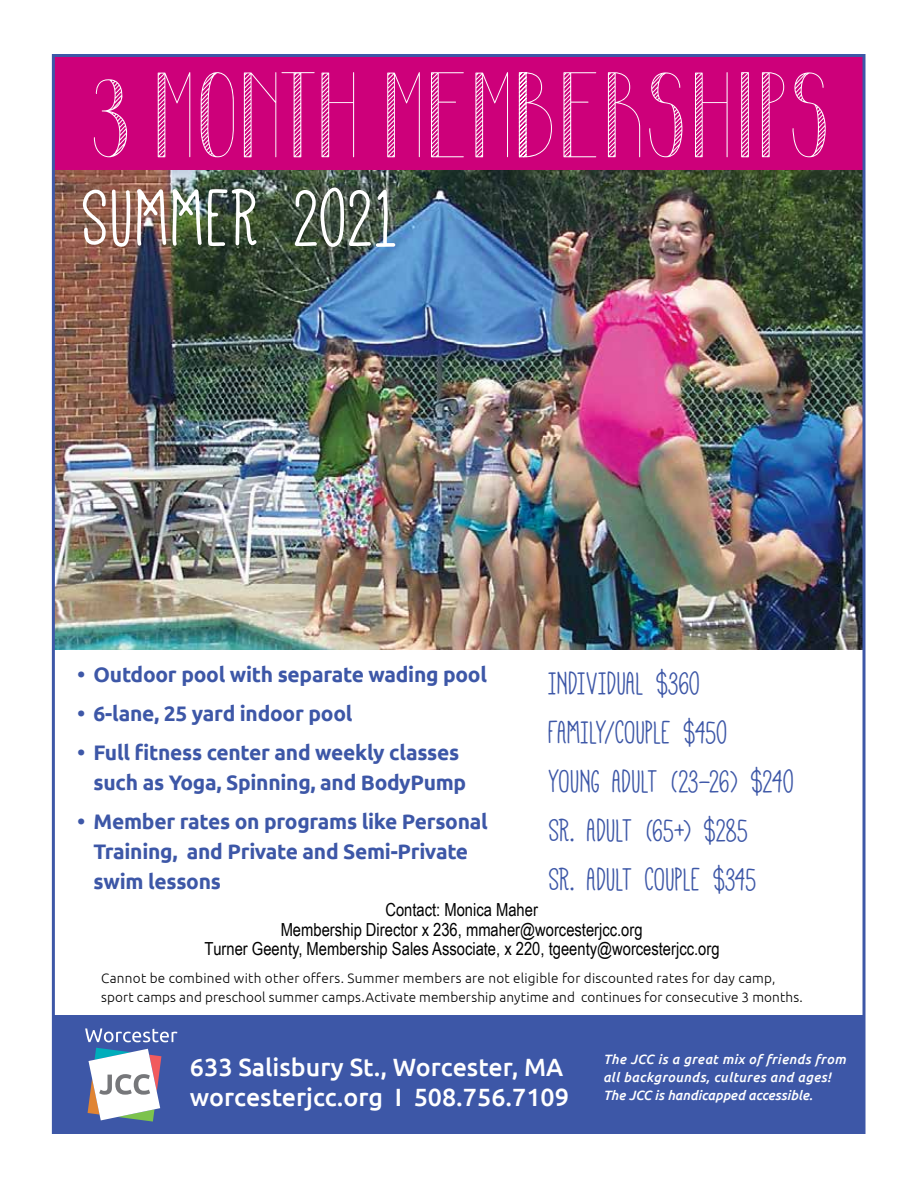
<style>
.page{position:relative;width:918px;height:1188px;background:#fff}
.page>*{position:absolute;margin:0;border:0;box-sizing:border-box;transform-origin:0 0}
.t1{font:90px "Mathlete Bulky";letter-spacing:.035em;color:#fff}
.t2{font:condensed 85.2px "Mayonaise";color:#fff}
.t3{font:36px/48.9px "Mathlete Bulky";letter-spacing:.015em;color:#3d57a7}
.t4{font:500 25.05px/30px "Ubuntu";color:#fff}
.t5{font:700 21px/30px "Ubuntu";letter-spacing:-.015em;color:#3d57a7}
.t6{font:18px/19.5px "Arial Narrow";color:#000;text-align:center}
.t7{font:300 13.5px/19.4px "Ubuntu";letter-spacing:.015em;color:#000}
.t8{font:italic 500 13.5px/18px "Ubuntu";letter-spacing:.03em;color:#fff}
</style>
<div class="page">
<div style="left:53px;top:1016px;width:811px;height:118px;background:#3d57a7"></div>
<div style="left:54px;top:54px;width:810px;height:117px;background:#cd007a"></div>
<svg style="left:85px;top:1028px;width:92px;height:14px"></svg>
<svg style="left:88px;top:1048px;width:73px;height:74px;background:#c3c8ce"></svg>
<img style="left:56px;top:171px;width:806px;height:479px">
<h2 class="t2" style="left:90px;top:59px;width:740px">3 MONTH MEMBERSHIPS</h2>
<h1 class="t1" style="left:83px;top:174px;width:317px">SUMMER 2021</h1>
<p class="t5" style="left:77px;top:659px;width:411px">• Outdoor pool with separate wading pool</p>
<p class="t5" style="left:77px;top:698px;width:277px">• 6-lane, 25 yard indoor pool</p>
<p class="t5" style="left:94px;top:737px;width:374px;text-indent:-16px">• Full fitness center and weekly classes such as Yoga, Spinning, and BodyPump</p>
<p class="t5" style="left:94px;top:806px;width:396px;text-indent:-16px">• Member rates on programs like Personal<br>Training, and Private and Semi-Private swim lessons</p>
<h3 class="t3" style="left:549px;top:659px;width:247px">INDIVIDUAL $360<br>FAMILY/COUPLE $450<br>YOUNG ADULT (23-26) $240<br>SR. ADULT (65+) $285<br>SR. ADULT COUPLE $345</h3>
<p class="t6" style="left:204px;top:900px;width:517px">Contact: Monica Maher<br>Membership Director x 236, mmaher@worcesterjcc.org<br>Turner Geenty, Membership Sales Associate, x 220, tgeenty@worcesterjcc.org</p>
<p class="t7" style="left:101px;top:968px;width:703px">Cannot be combined with other offers. Summer members are not eligible for discounted rates for day camp, sport camps and preschool summer camps.Activate membership anytime and continues for consecutive 3 months.</p>
<p class="t4" style="left:190px;top:1052px;width:380px">633 Salisbury St., Worcester, MA worcesterjcc.org I 508.756.7109</p>
<p class="t8" style="left:603px;top:1050px;width:244px">The JCC is a great mix of friends from all backgrounds, cultures and ages!<br>The JCC is handicapped accessible.</p>
</div>
